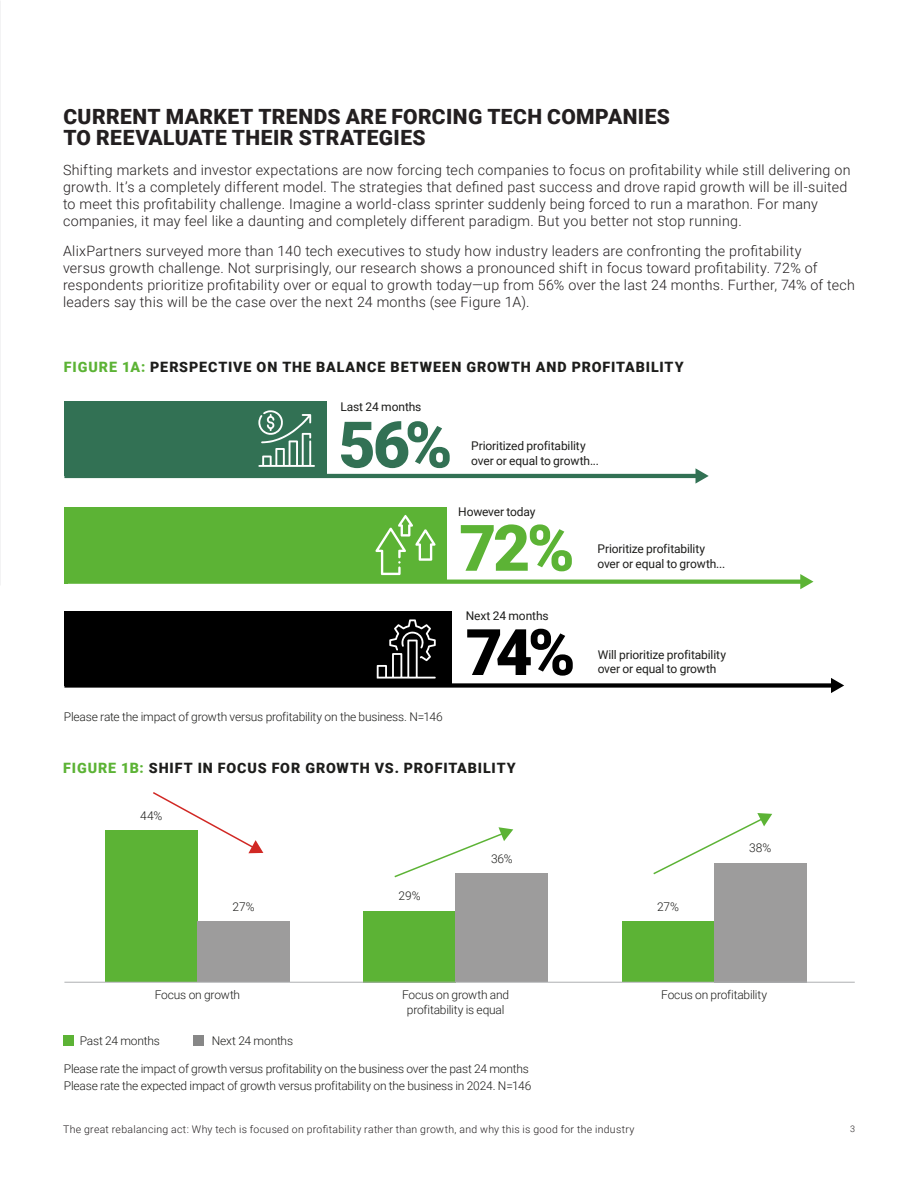
<style>
.page{position:relative;width:918px;height:1188px;background:#fff}
.page>*{position:absolute;margin:0;border:0;box-sizing:border-box;transform-origin:0 0}
.t1{font:900 64.2px "Roboto";color:#327154}
.t2{font:900 64.2px "Roboto";color:#000}
.t3{font:900 64.2px "Roboto";color:#5cb335}
.Subheading_2{font:900 21px/21px "Roboto";letter-spacing:.02em;color:#231f20}
.Body{font:300 14.25px/17.1px "Roboto";letter-spacing:.02em;color:#231f20}
.t4{font:900 14.25px "Roboto";letter-spacing:.06em;color:#1d1d1b}
.t5{font:300 12px/14.4px "Roboto";letter-spacing:-.015em;color:#1d1d1b;text-align:center}
.t6{font:12px/14.4px "Roboto";letter-spacing:-.01em;color:#1d1d1b}
.t7{font:300 10.5px "Roboto";letter-spacing:.03em;color:#231f20}
.t8{font:300 9px "Roboto";color:#231f20}
.s1{color:#5cb335}
</style>
<div class="page">
<img style="left:0;top:0;width:1px;height:585px">
<div style="left:63px;top:1035px;width:10px;height:10px;background:#5cb335"></div>
<div style="left:194px;top:1035px;width:10px;height:10px;background:#878787"></div>
<div style="left:64px;top:402px;width:263px;height:74px;background:#327154"></div>
<hr style="left:64px;top:474px;width:634px;height:4px;background:#327154">
<svg style="left:696px;top:468px;width:13px;height:16px"></svg>
<svg style="left:258px;top:410px;width:57px;height:57px"></svg>
<div style="left:64px;top:611px;width:388px;height:74px;background:#000"></div>
<div style="left:64px;top:683px;width:769px;height:5px;background:#000"></div>
<svg style="left:831px;top:678px;width:13px;height:15px"></svg>
<svg style="left:377px;top:619px;width:59px;height:60px"></svg>
<div style="left:64px;top:507px;width:383px;height:75px;background:#5cb335"></div>
<svg style="left:68px;top:580px;width:732px;height:4px;fill:#5cb335"></svg>
<svg style="left:800px;top:574px;width:14px;height:15px"></svg>
<svg style="left:376px;top:515px;width:60px;height:60px"></svg>
<div style="left:105px;top:831px;width:92px;height:151px;background:#5cb335"></div>
<div style="left:363px;top:911px;width:93px;height:71px;background:#5cb335"></div>
<div style="left:622px;top:922px;width:92px;height:60px;background:#5cb335"></div>
<div style="left:197px;top:922px;width:93px;height:60px;background:#9d9c9c"></div>
<div style="left:456px;top:874px;width:92px;height:108px;background:#9d9c9c"></div>
<div style="left:714px;top:863px;width:92px;height:119px;background:#9d9c9c"></div>
<hr style="left:64px;top:982px;width:791px;height:1px;background:#adafb2">
<svg style="left:151px;top:792px;width:112px;height:61px"></svg>
<svg style="left:394px;top:827px;width:119px;height:52px"></svg>
<svg style="left:653px;top:813px;width:119px;height:62px"></svg>
<p class="Subheading_2" style="left:63px;top:105px;width:608px">CURRENT MARKET TRENDS ARE FORCING TECH COMPANIES<br>TO REEVALUATE THEIR STRATEGIES</p>
<p class="Body" style="left:63px;top:160px;width:789px">Shifting markets and investor expectations are now forcing tech companies to focus on profitability while still delivering on growth. It’s a completely different model. The strategies that defined past success and drove rapid growth will be ill-suited to meet this profitability challenge. Imagine a world-class sprinter suddenly being forced to run a marathon. For many companies, it may feel like a daunting and completely different paradigm. But you better not stop running.</p>
<p class="Body" style="left:63px;top:242px;width:793px">AlixPartners surveyed more than 140 tech executives to study how industry leaders are confronting the profitability<br>versus growth challenge. Not surprisingly, our research shows a pronounced shift in focus toward profitability. 72% of respondents prioritize profitability over or equal to growth today—up from 56% over the last 24 months. Further, 74% of tech leaders say this will be the case over the next 24 months (see Figure 1A).</p>
<p class="t4" style="left:64px;top:357px;width:621px"><span class="s1">FIGURE 1A:</span> PERSPECTIVE ON THE BALANCE BETWEEN GROWTH AND PROFITABILITY</p>
<p class="t6" style="left:340px;top:399px;width:83px">Last 24 months</p>
<p class="t1" style="left:338px;top:400px;width:115px">56%</p>
<p class="t6" style="left:471px;top:438px;width:116px">Prioritized profitability</p>
<p class="t6" style="left:471px;top:453px;width:129px">over or equal to growth...</p>
<p class="t6" style="left:458px;top:504px;width:79px">However today</p>
<p class="t3" style="left:459px;top:503px;width:117px">72%</p>
<p class="t6" style="left:598px;top:541px;width:129px">Prioritize profitability over or equal to growth...</p>
<p class="t5" style="left:64px;top:709px;width:381px">Please rate the impact of growth versus profitability on the business. N=146</p>
<p class="t6" style="left:466px;top:608px;width:84px">Next 24 months</p>
<p class="t2" style="left:466px;top:607px;width:111px">74%</p>
<p class="t6" style="left:598px;top:647px;width:130px">Will prioritize profitability over or equal to growth</p>
<p class="t4" style="left:63px;top:758px;width:454px"><span class="s1">FIGURE 1B:</span> SHIFT IN FOCUS FOR GROWTH VS. PROFITABILITY</p>
<p class="t5" style="left:140px;top:808px;width:24px">44%</p>
<p class="t5" style="left:233px;top:899px;width:23px">27%</p>
<p class="t5" style="left:399px;top:888px;width:24px">29%</p>
<p class="t5" style="left:491px;top:851px;width:23px">36%</p>
<p class="t5" style="left:657px;top:899px;width:23px">27%</p>
<p class="t5" style="left:749px;top:840px;width:24px">38%</p>
<p class="t5" style="left:155px;top:987px;width:87px">Focus on growth</p>
<p class="t5" style="left:402px;top:987px;width:109px">Focus on growth and profitability is equal</p>
<p class="t5" style="left:661px;top:987px;width:108px">Focus on profitability</p>
<p class="t5" style="left:80px;top:1034px;width:82px">Past 24 months</p>
<p class="t5" style="left:212px;top:1034px;width:83px">Next 24 months</p>
<p class="t5" style="left:64px;top:1060px;width:469px;line-height:16.5px;text-align:left">Please rate the impact of growth versus profitability on the business over the past 24 months<br>Please rate the expected impact of growth versus profitability on the business in 2024. N=146</p>
<p class="t7" style="left:63px;top:1122px;width:573px">The great rebalancing act: Why tech is focused on profitability rather than growth, and why this is good for the industry</p>
<p class="t8" style="left:850px;top:1122px;width:6px">3</p>
</div>
